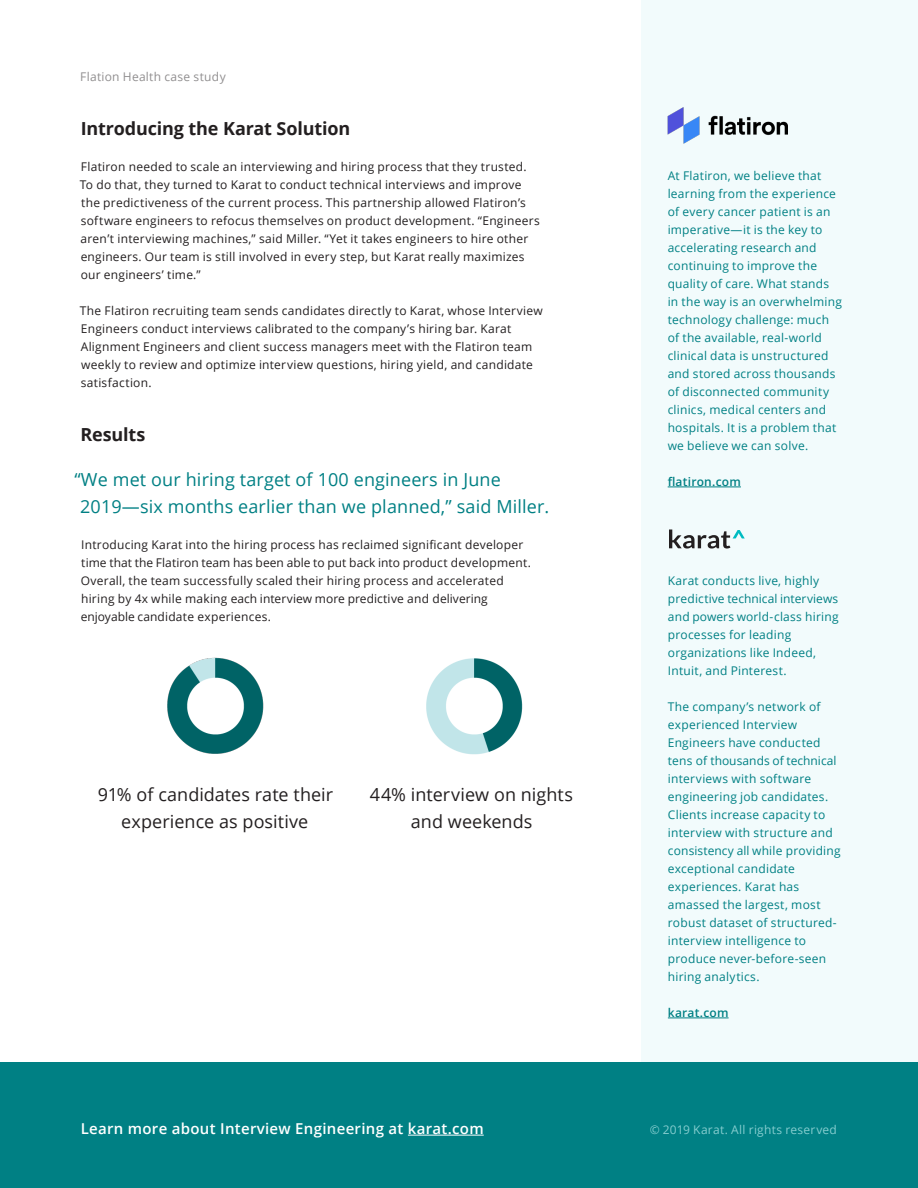
<style>
.page{position:relative;width:918px;height:1188px;background:#fff}
.page>*{position:absolute;margin:0;border:0;box-sizing:border-box;transform-origin:0 0}
.Content_Quote{font:18px/27px "Open Sans";letter-spacing:.01em;color:#008084}
.Content_Body_Key_Tak{font:18px/27px "Open Sans";color:#231f20;text-align:center}
.t1{font:700 18px "Open Sans";letter-spacing:-.01em;color:#231f20}
.t2{font:600 15px "Open Sans";letter-spacing:.02em;color:#fff}
.Content_Body{font:12px/18px "Open Sans";letter-spacing:.02em;color:#231f20}
.Content_Body-2{font:12px/18px "Open Sans";letter-spacing:.02em;color:#008084}
.t3{font:12px "Open Sans";letter-spacing:.02em;color:#bfeeef}
.footer_end{font:12px "Open Sans";letter-spacing:.025em;color:#918f90}
.Content_Body-3{font:600 12px "Open Sans";letter-spacing:.02em;color:#008084}
</style>
<div class="page">
<div style="left:642px;top:0;width:276px;height:1188px;background:#f2fbfc"></div>
<div style="left:0;top:1062px;width:918px;height:126px;background:#008084"></div>
<img style="left:426px;top:658px;width:97px;height:97px">
<img style="left:167px;top:657px;width:97px;height:97px">
<svg style="left:669px;top:530px;width:76px;height:19px"></svg>
<img style="left:668px;top:107px;width:120px;height:37px">
<hr style="left:668px;top:487px;width:73px;height:1px;background:#008084">
<hr style="left:668px;top:1018px;width:61px;height:1px;background:#008084">
<hr style="left:408px;top:1135px;width:76px;height:1px;background:#fff">
<p class="footer_end" style="left:80px;top:68px;width:147px">Flation Health case study</p>
<h4 class="t1" style="left:81px;top:116px;width:271px">Introducing the Karat Solution</h4>
<p class="Content_Body" style="left:80px;top:157px;width:461px">Flatiron needed to scale an interviewing and hiring process that they trusted.<br>To do that, they turned to Karat to conduct technical interviews and improve the predictiveness of the current process. This partnership allowed Flatiron’s software engineers to refocus themselves on product development. “Engineers aren’t interviewing machines,” said Miller. “Yet it takes engineers to hire other engineers. Our team is still involved in every step, but Karat really maximizes our engineers’ time.”</p>
<p class="Content_Body" style="left:80px;top:301px;width:464px">The Flatiron recruiting team sends candidates directly to Karat, whose Interview Engineers conduct interviews calibrated to the company’s hiring bar. Karat Alignment Engineers and client success managers meet with the Flatiron team weekly to review and optimize interview questions, hiring yield, and candidate satisfaction.</p>
<h4 class="t1" style="left:81px;top:422px;width:66px">Results</h4>
<p class="Content_Quote" style="left:80px;top:466px;width:471px;text-indent:-6px">“We met our hiring target of 100 engineers in June<br>2019—six months earlier than we planned,” said Miller.</p>
<p class="Content_Body" style="left:81px;top:535px;width:452px">Introducing Karat into the hiring process has reclaimed significant developer time that the Flatiron team has been able to put back into product development.<br>Overall, the team successfully scaled their hiring process and accelerated hiring by 4x while making each interview more predictive and delivering enjoyable candidate experiences.</p>
<p class="Content_Body_Key_Tak" style="left:98px;top:781px;width:237px">91% of candidates rate their experience as positive</p>
<p class="Content_Body_Key_Tak" style="left:370px;top:781px;width:205px">44% interview on nights and weekends</p>
<h5 class="t2" style="left:81px;top:1118px;width:405px">Learn more about Interview Engineering at karat.com</h5>
<p class="Content_Body-2" style="left:668px;top:166px;width:176px">At Flatiron, we believe that learning from the experience of every cancer patient is an imperative—it is the key to accelerating research and continuing to improve the quality of care. What stands in the way is an overwhelming technology challenge: much of the available, real-world clinical data is unstructured and stored across thousands of disconnected community clinics, medical centers and hospitals. It is a problem that we believe we can solve.</p>
<p class="Content_Body-3" style="left:668px;top:473px;width:75px">flatiron.com</p>
<p class="Content_Body-2" style="left:668px;top:571px;width:172px">Karat conducts live, highly predictive technical interviews and powers world-class hiring processes for leading organizations like Indeed,<br>Intuit, and Pinterest.</p>
<p class="Content_Body-2" style="left:668px;top:697px;width:174px">The company’s network of experienced Interview<br>Engineers have conducted tens of thousands of technical interviews with software engineering job candidates.<br>Clients increase capacity to interview with structure and consistency all while providing exceptional candidate experiences. Karat has amassed the largest, most robust dataset of structured&shy;interview intelligence to produce never-before-seen hiring analytics.</p>
<p class="Content_Body-3" style="left:668px;top:1004px;width:62px">karat.com</p>
<p class="t3" style="left:650px;top:1121px;width:189px">© 2019 Karat. All rights reserved</p>
</div>
